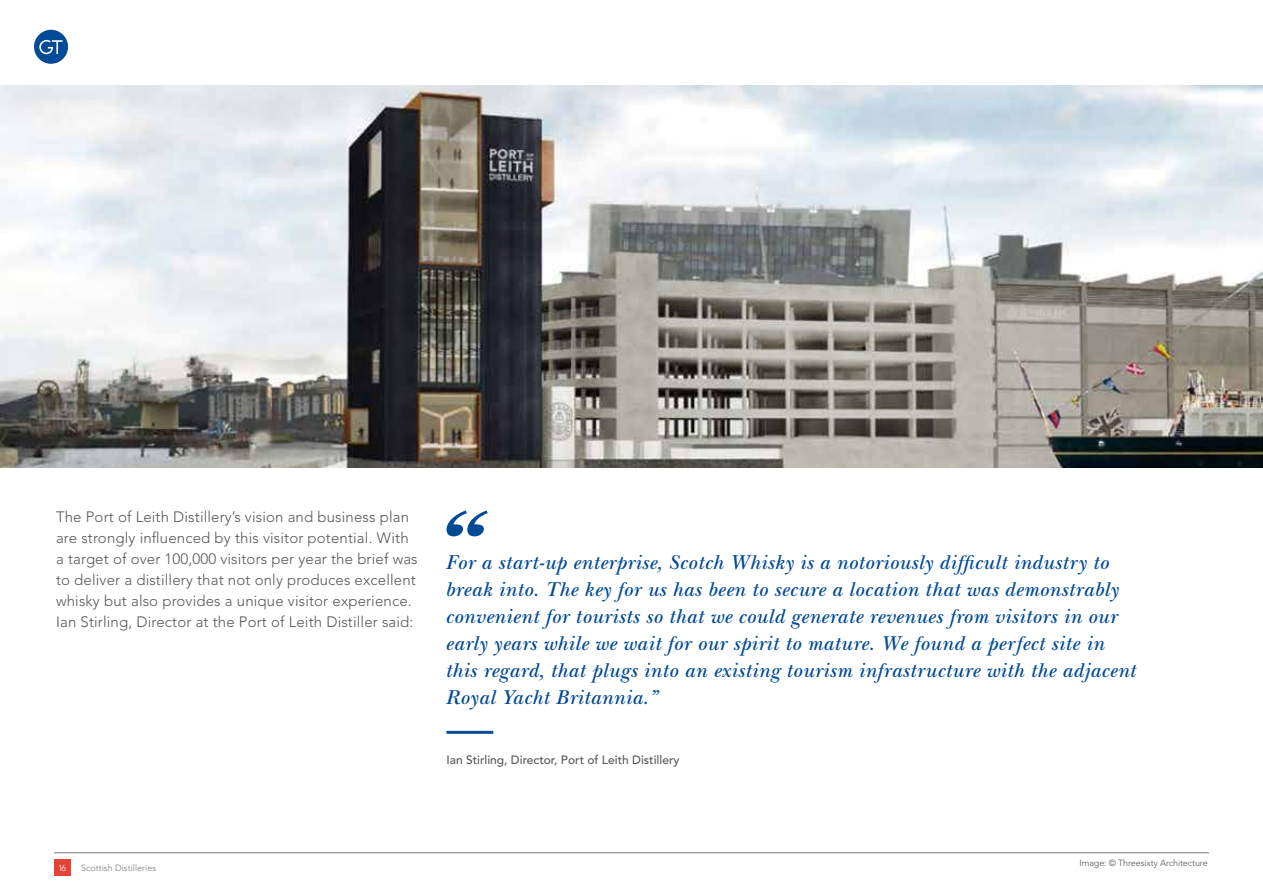
<style>
.page{position:relative;width:1263px;height:893px;background:#fff}
.page>*{position:absolute;margin:0;border:0;box-sizing:border-box;transform-origin:0 0}
.t1{font:italic 600 21px/27px "New Baskerville Std";letter-spacing:.02em;color:#044b95}
.t2{font:300 15px/21px "Avenir LT Std";letter-spacing:.01em;color:#575756}
.t3{font:500 12px "Avenir LT Std";color:#575756}
.t4{font:300 9px "Avenir LT Std";letter-spacing:-.01em;color:#575756}
.t5{font:300 9px "Avenir LT Std";color:#797879}
.t6{font:300 8.85px "Avenir LT Std";color:#fff}
</style>
<div class="page">
<hr style="left:54px;top:852px;width:1155px;height:1px;background:#797879">
<div style="left:54px;top:860px;width:16px;height:16px;background:#e44338"></div>
<svg style="left:34px;top:30px;width:34px;height:34px"></svg>
<img style="left:0;top:85px;width:1263px;height:383px">
<hr style="left:446px;top:731px;width:47px;height:3px;background:#044b95">
<svg style="left:446px;top:510px;width:42px;height:26px"></svg>
<p class="t2" style="left:56px;top:506px;width:363px">The Port of Leith Distillery’s vision and business plan are strongly influenced by this visitor potential. With a target of over 100,000 visitors per year the brief was to deliver a distillery that not only produces excellent whisky but also provides a unique visitor experience.<br>Ian Stirling, Director at the Port of Leith Distiller said:</p>
<p class="t1" style="left:446px;top:549px;width:692px">For a start-up enterprise, Scotch Whisky is a notoriously difficult industry to break into. The key for us has been to secure a location that was demonstrably convenient for tourists so that we could generate revenues from visitors in our early years while we wait for our spirit to mature. We found a perfect site in this regard, that plugs into an existing tourism infrastructure with the adjacent Royal Yacht Britannia.”</p>
<p class="t3" style="left:446px;top:753px;width:234px">Ian Stirling, Director, Port of Leith Distillery</p>
<p class="t6" style="left:58px;top:863px;width:10px">16</p>
<p class="t5" style="left:81px;top:863px;width:77px">Scottish Distilleries</p>
<p class="t4" style="left:1079px;top:857px;width:130px">Image: © Threesixty Architecture</p>
</div>
